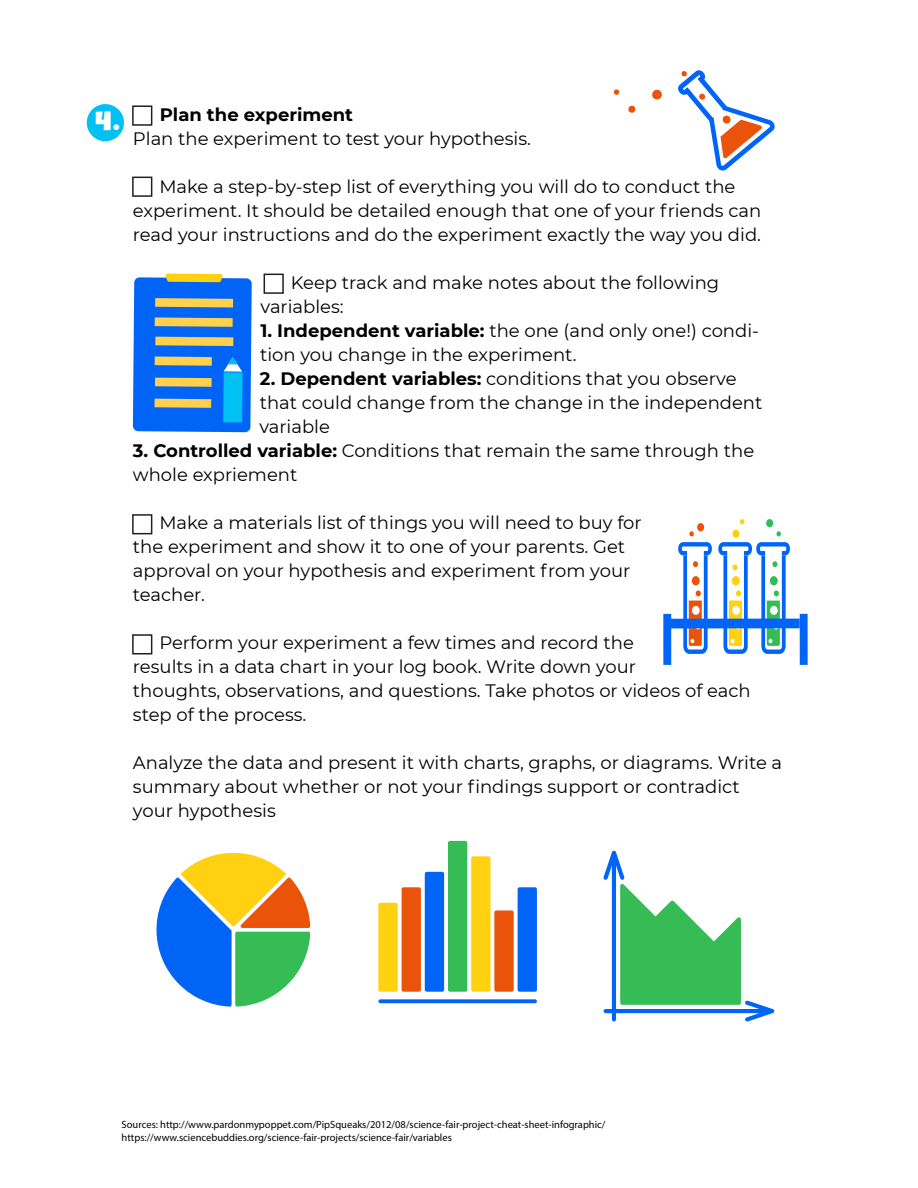
<style>
.page{position:relative;width:918px;height:1188px;background:#fff}
.page>*{position:absolute;margin:0;border:0;box-sizing:border-box;transform-origin:0 0}
.t1{font:31.35px "LAIKA";color:#fff}
.t2{font:18px/24px "Montserrat";color:#000}
.t3{font:700 18px "Montserrat";color:#000}
.t4{font:10.5px/12.6px "Myriad Pro";color:#000}
.s1{font-weight:700}
</style>
<div class="page">
<svg style="left:133px;top:274px;width:119px;height:158px"></svg>
<div style="left:87px;top:104px;width:37px;height:37px;background:#00c0f4;border-radius:50%"></div>
<svg style="left:689px;top:531px;width:5px;height:5px"></svg>
<svg style="left:678px;top:542px;width:34px;height:112px"></svg>
<div style="left:697px;top:523px;width:7px;height:8px;background:#ea540a;border-radius:50%"></div>
<svg style="left:740px;top:519px;width:4px;height:5px"></svg>
<svg style="left:718px;top:531px;width:72px;height:123px"></svg>
<div style="left:766px;top:519px;width:7px;height:8px;background:#35bc55;border-radius:50%"></div>
<div style="left:800px;top:614px;width:8px;height:51px;background:#0065f7"></div>
<div style="left:663px;top:614px;width:8px;height:51px;background:#0065f7"></div>
<div style="left:669px;top:619px;width:131px;height:9px;background:#0065f7"></div>
<svg style="left:156px;top:852px;width:154px;height:155px"></svg>
<div style="left:378px;top:903px;width:20px;height:89px;background:#ffd110;border-radius:2px"></div>
<div style="left:402px;top:887px;width:19px;height:105px;background:#ea540a;border-radius:2px"></div>
<div style="left:425px;top:872px;width:19px;height:120px;background:#0065f7;border-radius:2px"></div>
<div style="left:448px;top:841px;width:19px;height:151px;background:#35bc55;border-radius:2px"></div>
<div style="left:471px;top:856px;width:20px;height:136px;background:#ffd110;border-radius:2px"></div>
<div style="left:494px;top:910px;width:20px;height:82px;background:#ea540a;border-radius:2px"></div>
<div style="left:518px;top:887px;width:19px;height:105px;background:#0065f7;border-radius:2px"></div>
<svg style="left:378px;top:999px;width:159px;height:4px"></svg>
<svg style="left:603px;top:850px;width:171px;height:171px"></svg>
<svg style="left:678px;top:70px;width:97px;height:101px"></svg>
<svg style="left:652px;top:89px;width:10px;height:11px"></svg>
<svg style="left:628px;top:105px;width:8px;height:8px"></svg>
<svg style="left:613px;top:89px;width:7px;height:6px"></svg>
<div style="left:132px;top:105px;width:20px;height:21px;border:2px solid #231f20"></div>
<div style="left:132px;top:177px;width:20px;height:20px;border:2px solid #231f20"></div>
<div style="left:264px;top:274px;width:20px;height:20px;border:2px solid #231f20"></div>
<div style="left:132px;top:514px;width:20px;height:20px;border:2px solid #231f20"></div>
<div style="left:132px;top:634px;width:20px;height:21px;border:2px solid #231f20"></div>
<h1 class="t1" style="left:95px;top:105px;width:27px">4.</h1>
<p class="t3" style="left:160px;top:102px;width:195px">Plan the experiment</p>
<p class="t2" style="left:133px;top:126px;width:400px">Plan the experiment to test your hypothesis.</p>
<p class="t2" style="left:133px;top:174px;width:630px;text-align:center">Make a step-by-step list of everything you will do to conduct the experiment. It should be detailed enough that one of your friends can read your instructions and do the experiment exactly the way you did.</p>
<p class="t2" style="left:261px;top:270px;width:460px;text-indent:30px">Keep track and make notes about the following variables:</p>
<p class="t2" style="left:260px;top:318px;width:501px"><span class="s1">1. Independent variable:</span> the one (and only one!) condi&shy;tion you change in the experiment.</p>
<p class="t2" style="left:259px;top:366px;width:505px"><span class="s1">2. Dependent variables:</span> conditions that you observe that could change from the change in the independent variable</p>
<p class="t2" style="left:133px;top:438px;width:623px"><span class="s1">3. Controlled variable:</span> Conditions that remain the same through the whole expriement</p>
<p class="t2" style="left:133px;top:510px;width:510px;text-indent:26px">Make a materials list of things you will need to buy for the experiment and show it to one of your parents. Get approval on your hypothesis and experiment from your teacher.</p>
<p class="t2" style="left:133px;top:630px;width:619px;text-indent:26px">Perform your experiment a few times and record the<br>results in a data chart in your log book. Write down your<br>thoughts, observations, and questions. Take photos or videos of each step of the process.</p>
<p class="t2" style="left:133px;top:750px;width:651px">Analyze the data and present it with charts, graphs, or diagrams. Write a summary about whether or not your findings support or contradict your hypothesis</p>
<p class="t4" style="left:122px;top:1118px;width:485px">Sources: http://www.pardonmypoppet.com/PipSqueaks/2012/08/science-fair-project-cheat-sheet-infographic/ https://www.sciencebuddies.org/science-fair-projects/science-fair/variables</p>
</div>
